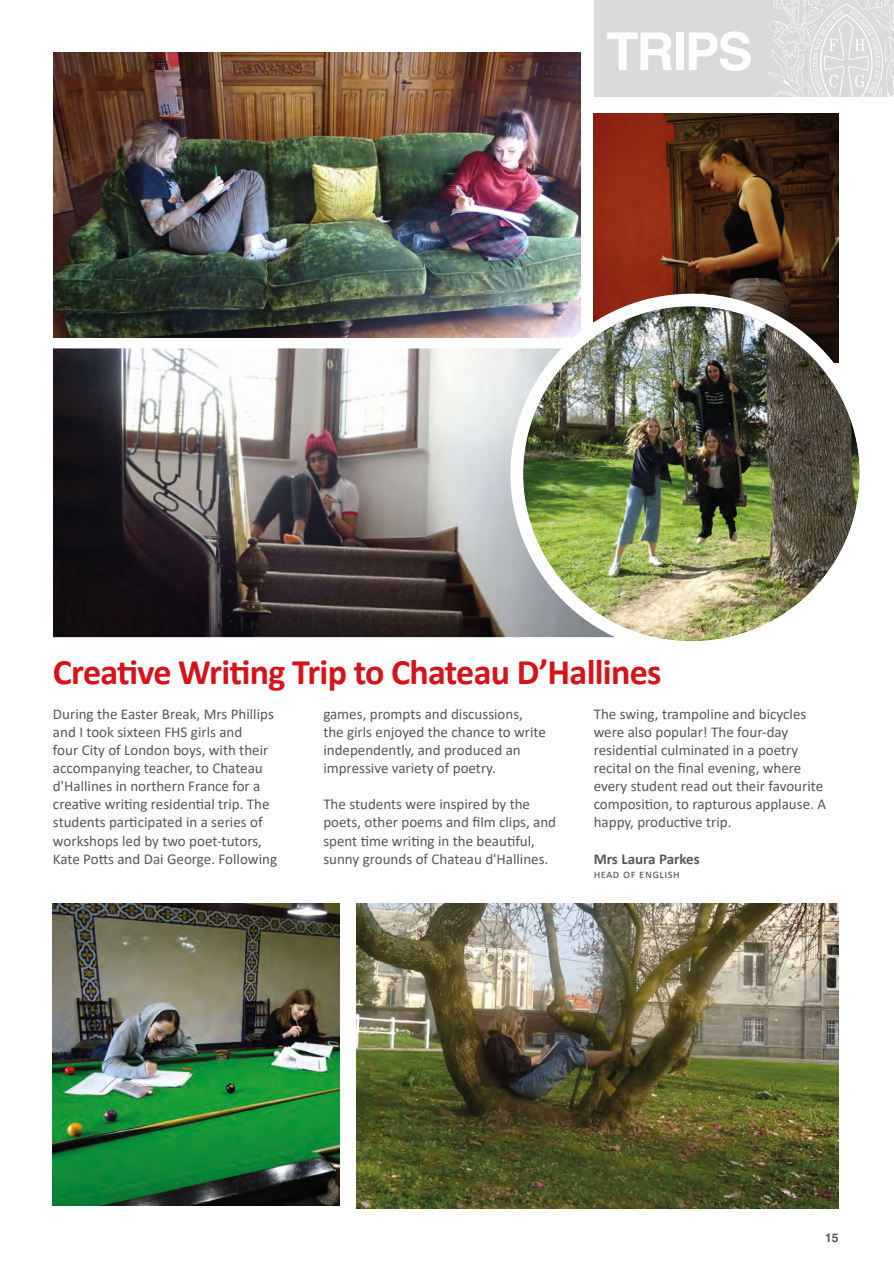
<style>
.page{position:relative;width:894px;height:1263px;background:#fff}
.page>*{position:absolute;margin:0;border:0;box-sizing:border-box;transform-origin:0 0}
.t1{font:700 52.5px "Helvetica";letter-spacing:-.04em;color:#fff}
.t2{font:700 36px "Calibri";letter-spacing:-.02em;color:#d51318}
.t3{font:15px/18px "Calibri";color:#575756}
.t4{font:700 15px "Calibri";color:#575756}
.t5{font:12px "Calibri";letter-spacing:.04em;color:#575756}
.t6{font:700 12px "Helvetica";color:#575756}
</style>
<div class="page">
<div style="left:593px;top:0;width:300px;height:97px;background:#dadada"></div>
<img style="left:356px;top:903px;width:482px;height:305px">
<img style="left:53px;top:903px;width:286px;height:302px">
<img style="left:53px;top:348px;width:470px;height:289px">
<img style="left:53px;top:53px;width:527px;height:284px">
<img style="left:593px;top:114px;width:245px;height:192px">
<img style="left:523px;top:306px;width:335px;height:334px">
<div style="left:510px;top:294px;width:362px;height:360px;border:13px solid #fff;border-radius:50%"></div>
<svg style="left:768px;top:0;width:126px;height:97px"></svg>
<h1 class="t1" style="left:606px;top:20px;width:148px">TRIPS</h1>
<h2 class="t2" style="left:53px;top:647px;width:610px">Creative Writing Trip to Chateau D’Hallines</h2>
<p class="t3" style="left:53px;top:705px;width:225px">During the Easter Break, Mrs Phillips and I took sixteen FHS girls and<br>four City of London boys, with their accompanying teacher, to Chateau d'Hallines in northern France for a creative writing residential trip. The students participated in a series of workshops led by two poet-tutors, Kate Potts and Dai George. Following</p>
<p class="t3" style="left:323px;top:705px;width:224px">games, prompts and discussions, the girls enjoyed the chance to write independently, and produced an impressive variety of poetry.</p>
<p class="t3" style="left:593px;top:705px;width:234px">The swing, trampoline and bicycles were also popular! The four-day residential culminated in a poetry recital on the final evening, where every student read out their favourite composition, to rapturous applause. A happy, productive trip.</p>
<p class="t4" style="left:593px;top:847px;width:107px">Mrs Laura Parkes</p>
<p class="t5" style="left:593px;top:865px;width:88px">head of english</p>
<p class="t3" style="left:323px;top:795px;width:234px">The students were inspired by the poets, other poems and film clips, and spent time writing in the beautiful, sunny grounds of Chateau d'Hallines.</p>
<p class="t6" style="left:825px;top:1229px;width:15px">15</p>
</div>
